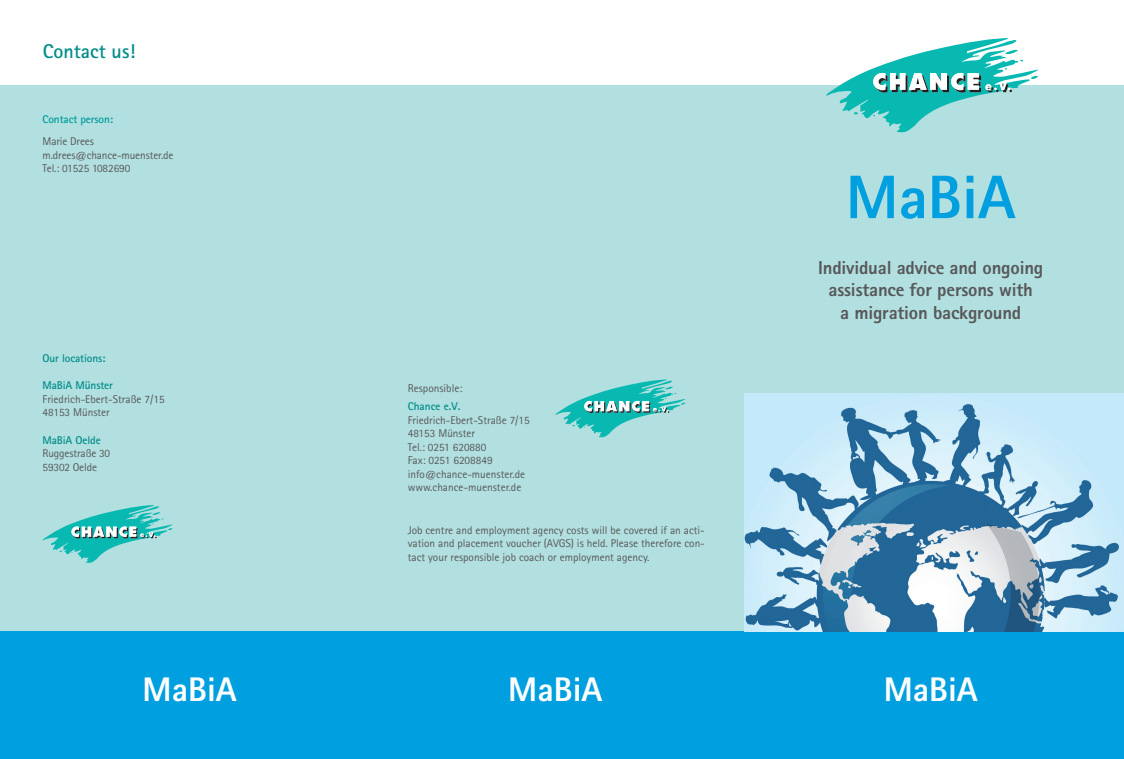
<style>
.page{position:relative;width:1124px;height:759px;background:#fff}
.page>*{position:absolute;margin:0;border:0;box-sizing:border-box;transform-origin:0 0}
.t1{font:800 61.38px "Rotis Sans Serif Std";color:#00a0e0}
.t2{font:800 34.12px "Rotis Sans Serif Std";color:#fff}
.t3{font:700 20px "Rotis Sans Serif Std";color:#008e8a}
.t4{font:800 18.75px/22.5px "Rotis Sans Serif Std";letter-spacing:-.01em;color:#57585a;text-align:center}
.t5{font:11.25px/13.5px "Rotis Sans Serif Std";color:#57585a;text-align:justify}
.t6{font:700 11.25px "Rotis Sans Serif Std";letter-spacing:-.01em;color:#008e8a}
.t7{font:700 11.25px "Rotis Sans Serif Std";letter-spacing:-.01em;color:#009d9c}
.s1{font-weight:700;color:#008e8a}
</style>
<div class="page">
<div style="left:0;top:85px;width:1123px;height:673px;background:#b2dfdf"></div>
<div style="left:0;top:631px;width:1123px;height:127px;background:#00a0e0"></div>
<img style="left:744px;top:393px;width:379px;height:238px">
<svg style="left:826px;top:38px;width:212px;height:94px"></svg>
<svg style="left:42px;top:505px;width:131px;height:57px"></svg>
<svg style="left:555px;top:379px;width:130px;height:58px"></svg>
<p class="t3" style="left:43px;top:39px;width:94px">Contact us!</p>
<p class="t7" style="left:43px;top:112px;width:72px">Contact person:</p>
<p class="t5" style="left:43px;top:135px;width:53px">Marie Drees</p>
<p class="t5" style="left:43px;top:148px;width:132px">m.drees@chance-muenster.de</p>
<p class="t5" style="left:43px;top:162px;width:89px">Tel.: 01525 1082690</p>
<p class="t6" style="left:43px;top:351px;width:64px">Our locations:</p>
<p class="t6" style="left:43px;top:378px;width:72px">MaBiA Münster</p>
<p class="t5" style="left:43px;top:392px;width:124px">Friedrich-Ebert-Straße 7/15</p>
<p class="t5" style="left:43px;top:405px;width:69px">48153 Münster</p>
<p class="t5" style="left:43px;top:432px;width:69px"><span class="s1">MaBiA Oelde<br></span>Ruggestraße 30</p>
<p class="t5" style="left:43px;top:459px;width:56px">59302 Oelde</p>
<p class="t2" style="left:143px;top:667px;width:96px">MaBiA</p>
<p class="t5" style="left:407px;top:380px;width:56px">Responsible:</p>
<p class="t6" style="left:407px;top:399px;width:54px">Chance e.V.</p>
<p class="t5" style="left:407px;top:412px;width:124px">Friedrich-Ebert-Straße 7/15</p>
<p class="t5" style="left:407px;top:426px;width:69px">48153 Münster</p>
<p class="t5" style="left:407px;top:439px;width:80px">Tel.: 0251 620880</p>
<p class="t5" style="left:407px;top:453px;width:86px">Fax: 0251 6208849</p>
<p class="t5" style="left:407px;top:466px;width:119px">info@chance-muenster.de</p>
<p class="t5" style="left:407px;top:480px;width:115px">www.chance-muenster.de</p>
<p class="t5" style="left:407px;top:522px;width:298px">Job centre and employment agency costs will be covered if an acti&shy;vation and placement voucher (AVGS) is held. Please therefore con&shy;tact your responsible job coach or employment agency.</p>
<p class="t2" style="left:508px;top:667px;width:96px">MaBiA</p>
<p class="t1" style="left:845px;top:158px;width:171px">MaBiA</p>
<p class="t4" style="left:818px;top:256px;width:226px">Individual advice and ongoing assistance for persons with<br>a migration background</p>
<p class="t2" style="left:883px;top:667px;width:96px">MaBiA</p>
</div>
